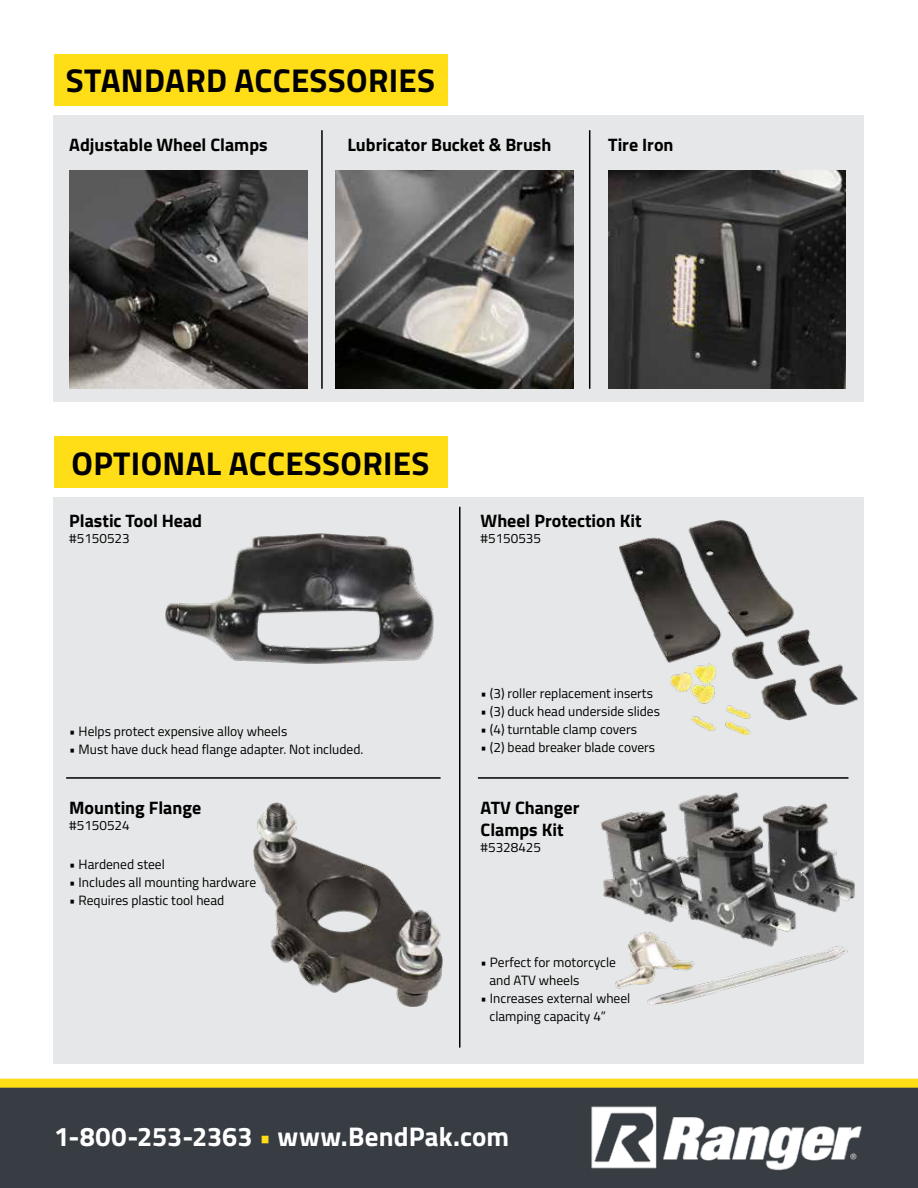
<style>
.page{position:relative;width:918px;height:1188px;background:#fff}
.page>*{position:absolute;margin:0;border:0;box-sizing:border-box;transform-origin:0 0}
.t1{font:700 33px "Titillium Web";letter-spacing:.01em;color:#000}
.t2{font:700 27px "Titillium Web";letter-spacing:.005em;color:#fff}
.t3{font:700 18px/21.6px "Titillium Web";color:#000}
.t4{font:13.5px/18px "Titillium Web";color:#000}
.s1{color:#ffde17}
</style>
<div class="page">
<div style="left:54px;top:116px;width:810px;height:286px;background:#e6e7e8"></div>
<div style="left:54px;top:54px;width:393px;height:51px;background:#ffde17"></div>
<hr style="left:321px;top:130px;width:2px;height:259px;background:#000">
<hr style="left:589px;top:130px;width:1px;height:259px;background:#000">
<div style="left:0;top:1083px;width:918px;height:105px;background:#373d42"></div>
<div style="left:0;top:1079px;width:918px;height:9px;background:#ffde17"></div>
<img style="left:591px;top:1106px;width:271px;height:65px">
<div style="left:54px;top:497px;width:810px;height:567px;background:#e6e7e8"></div>
<hr style="left:66px;top:777px;width:375px;height:2px;background:#000">
<hr style="left:478px;top:777px;width:370px;height:2px;background:#000">
<div style="left:54px;top:436px;width:393px;height:51px;background:#ffde17"></div>
<img style="left:165px;top:534px;width:269px;height:130px">
<img style="left:253px;top:803px;width:189px;height:203px">
<img style="left:601px;top:792px;width:254px;height:213px">
<img style="left:620px;top:520px;width:237px;height:214px">
<hr style="left:459px;top:507px;width:1px;height:541px;background:#000">
<img style="left:69px;top:171px;width:238px;height:218px">
<img style="left:336px;top:171px;width:238px;height:218px">
<img style="left:608px;top:171px;width:238px;height:218px">
<h1 class="t1" style="left:66px;top:55px;width:371px">STANDARD ACCESSORIES</h1>
<h3 class="t3" style="left:69px;top:133px;width:200px">Adjustable Wheel Clamps</h3>
<h3 class="t3" style="left:347px;top:133px;width:205px">Lubricator Bucket &amp; Brush</h3>
<h3 class="t3" style="left:608px;top:133px;width:67px">Tire Iron</h3>
<h1 class="t1" style="left:72px;top:438px;width:359px">OPTIONAL ACCESSORIES</h1>
<h3 class="t3" style="left:69px;top:509px;width:134px">Plastic Tool Head</h3>
<p class="t4" style="left:69px;top:529px;width:62px">#5150523</p>
<h3 class="t3" style="left:481px;top:509px;width:163px">Wheel Protection Kit</h3>
<p class="t4" style="left:481px;top:529px;width:62px">#5150535</p>
<p class="t4" style="left:69px;top:721px;width:220px">• Helps protect expensive alloy wheels</p>
<p class="t4" style="left:69px;top:739px;width:296px">• Must have duck head flange adapter. Not included.</p>
<h3 class="t3" style="left:69px;top:796px;width:133px">Mounting Flange</h3>
<p class="t4" style="left:69px;top:816px;width:62px">#5150524</p>
<p class="t4" style="left:69px;top:855px;width:97px">• Hardened steel</p>
<p class="t4" style="left:69px;top:873px;width:188px">• Includes all mounting hardware</p>
<p class="t4" style="left:69px;top:891px;width:157px">• Requires plastic tool head</p>
<p class="t4" style="left:481px;top:683px;width:174px">• (3) roller replacement inserts</p>
<p class="t4" style="left:481px;top:701px;width:181px">• (3) duck head underside slides</p>
<p class="t4" style="left:481px;top:719px;width:158px">• (4) turntable clamp covers</p>
<p class="t4" style="left:481px;top:737px;width:176px">• (2) bead breaker blade covers</p>
<h3 class="t3" style="left:481px;top:796px;width:100px">ATV Changer<br>Clamps Kit</h3>
<p class="t4" style="left:481px;top:837px;width:62px">#5328425</p>
<p class="t4" style="left:490px;top:953px;width:128px;text-indent:-9px">• Perfect for motorcycle and ATV wheels</p>
<p class="t4" style="left:490px;top:989px;width:142px;text-indent:-9px">• Increases external wheel clamping capacity 4”</p>
<h2 class="t2" style="left:54px;top:1116px;width:457px">1-800-253-2363 <span class="s1">•</span> www.BendPak.com</h2>
</div>
